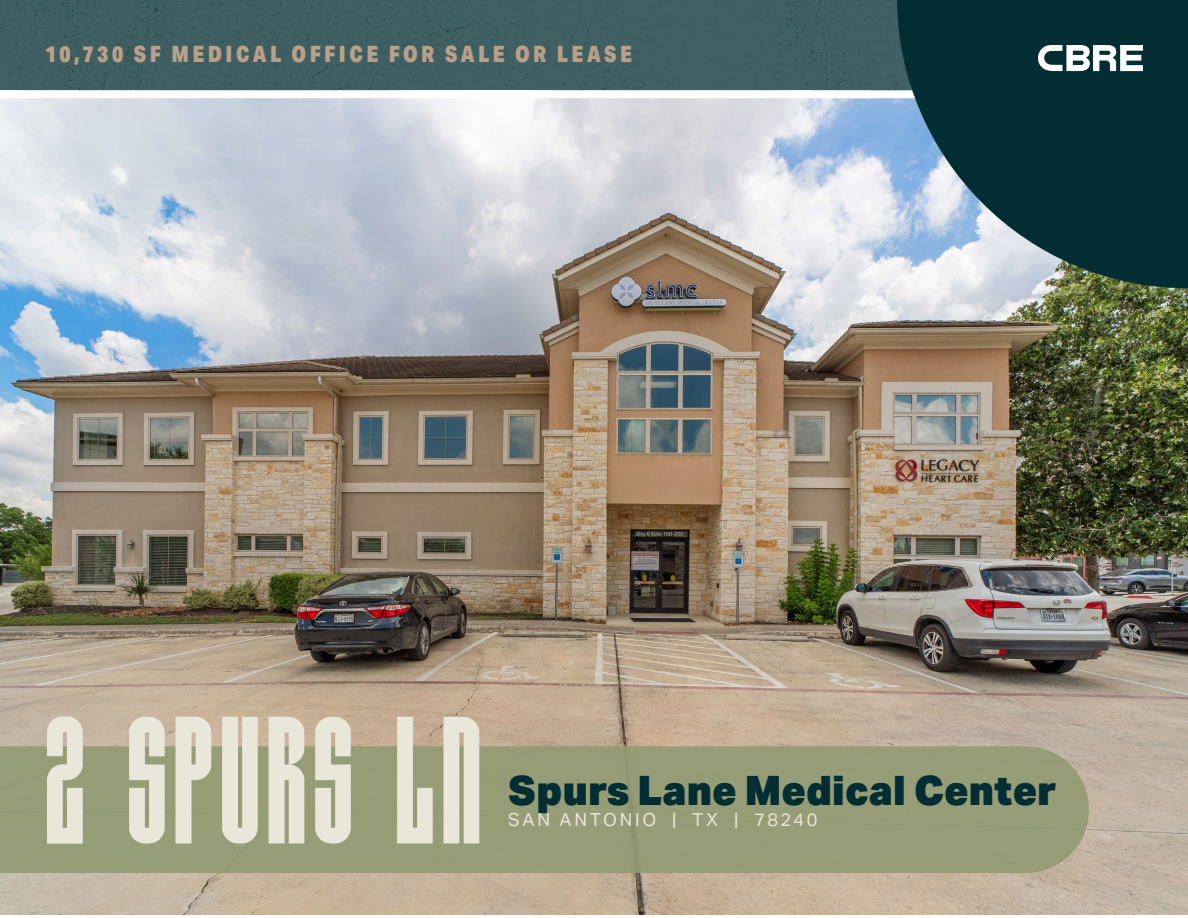
<style>
.page{position:relative;width:1188px;height:918px;background:#fff}
.page>*{position:absolute;margin:0;border:0;box-sizing:border-box;transform-origin:0 0}
.t1{font:180px "HWT Lustig Elements";letter-spacing:.04em;color:#e9e6da}
.t2{font:900 40.5px "Aktiv Grotesk";letter-spacing:.005em;color:#022d32}
.t3{font:900 22.5px "Aktiv Grotesk Cd";letter-spacing:.15em;color:#b9a088}
.t4{font:18px "Aktiv Grotesk";letter-spacing:.155em;color:#e9e6da}
</style>
<div class="page">
<div style="left:0;top:0;width:897px;height:91px;background:#406064"></div>
<img style="left:0;top:98px;width:1188px;height:816px">
<div style="left:0;top:746px;width:1089px;height:127px;background:#969d77"></div>
<svg style="left:897px;top:0;width:291px;height:288px;background:#2a4f57"></svg>
<svg style="left:1038px;top:45px;width:105px;height:26px"></svg>
<p class="t3" style="left:45px;top:41px;width:589px">10,730 SF MEDICAL OFFICE FOR SALE OR LEASE</p>
<h1 class="t1" style="left:45px;top:698px;width:438px">2 SPURS LN</h1>
<h2 class="t2" style="left:508px;top:767px;width:549px">Spurs Lane Medical Center</h2>
<p class="t4" style="left:508px;top:810px;width:311px">SAN ANTONIO | TX | 78240</p>
</div>
